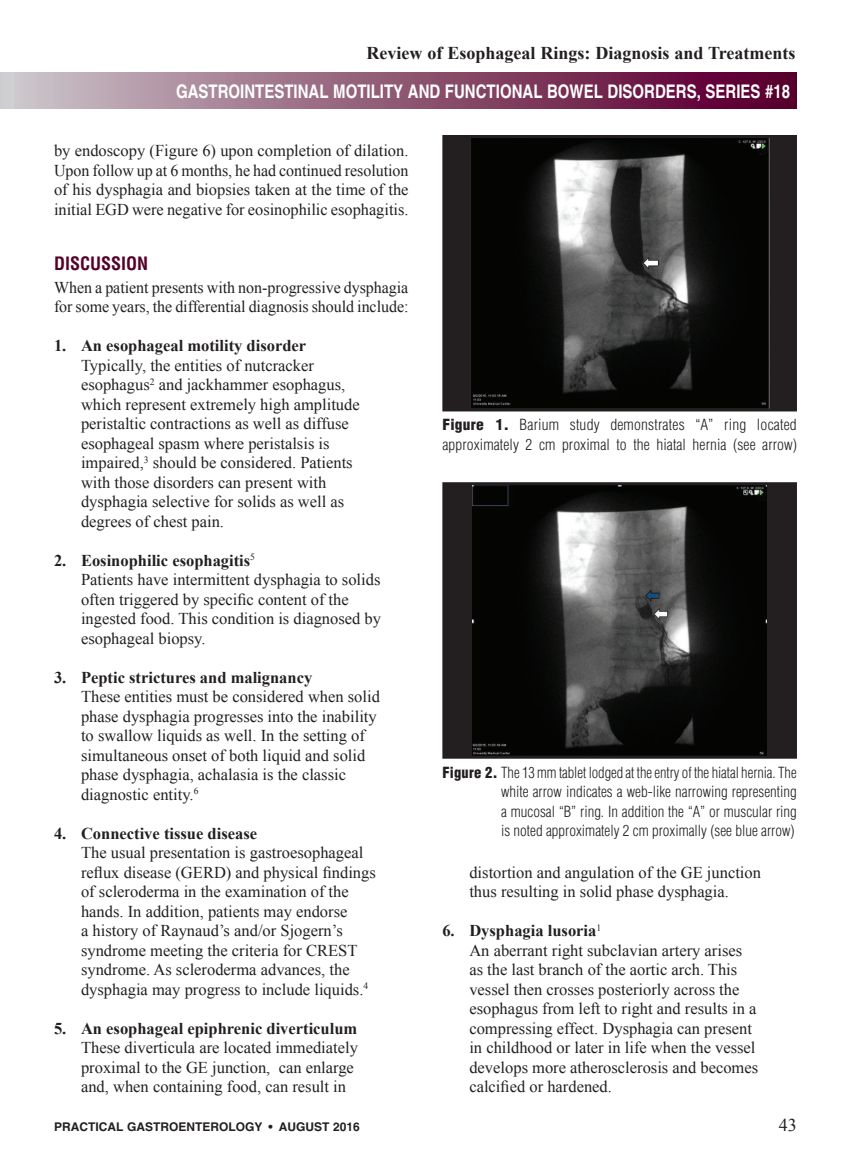
<style>
.page{position:relative;width:851px;height:1161px;background:#fff}
.page>*{position:absolute;margin:0;border:0;box-sizing:border-box;transform-origin:0 0}
.t1{font:700 18.75px "Helvetica";color:#fff;scale:.8 1}
.t2{font:700 18px "Times New Roman";color:#231f20}
._1_Head{font:700 condensed 18px "Helvetica";color:#540028}
.A_Bottom_Title_Page{font:18px "Times New Roman";color:#231f20}
.A_Body_Copy{font:16.5px/19.5px "Times New Roman";color:#231f20}
.A_Body_Copy-1st_P{font:16.5px/19.5px "Times New Roman";letter-spacing:-.005em;color:#231f20}
.A_Figure_Paragraph_S{font:300 condensed 15px/19.5px "Helvetica LT Std";letter-spacing:.005em;color:#231f20}
.A_Bottom_Title_Page-2{font:700 12px "Helvetica";color:#231f20}
.s1{font-weight:700}
.s2{font-weight:900}
</style>
<div class="page">
<div style="left:0;top:73px;width:796px;height:36px;background:linear-gradient(to right,#ccc4c8,#550026)"></div>
<div style="left:0;top:73px;width:14px;height:36px;background:#cfced1"></div>
<div style="left:444px;top:136px;width:351px;height:274px;background:#231f20"></div>
<img style="left:470px;top:139px;width:298px;height:268px">
<div style="left:442px;top:135px;width:355px;height:276px;border:3px solid #231f20"></div>
<div style="left:444px;top:484px;width:351px;height:273px;background:#231f20"></div>
<img style="left:473px;top:486px;width:293px;height:269px">
<div style="left:442px;top:482px;width:355px;height:277px;border:3px solid #231f20"></div>
<p class="t2" style="left:366px;top:40px;width:430px">Review of Esophageal Rings: Diagnosis and Treatments</p>
<p class="t1" style="left:176px;top:79px;width:769px">GASTROINTESTINAL MOTILITY AND FUNCTIONAL BOWEL DISORDERS, SERIES #18</p>
<p class="A_Body_Copy" style="left:54px;top:140px;width:356px;text-align:justify">by endoscopy (Figure 6) upon completion of dilation.<br>Upon follow up at 6 months, he had continued resolution of his dysphagia and biopsies taken at the time of the initial EGD were negative for eosinophilic esophagitis.</p>
<p class="_1_Head" style="left:54px;top:252px;width:96px">DISCUSSION</p>
<p class="A_Body_Copy-1st_P" style="left:54px;top:277px;width:356px">When a patient presents with non-progressive dysphagia for some years, the differential diagnosis should include:</p>
<p class="A_Body_Copy" style="left:81px;top:335px;width:280px;text-indent:-27px"><span class="s1">1. An esophageal motility disorder </span>Typically, the entities of nutcracker esophagus<sup>2</sup> and jackhammer esophagus, which represent extremely high amplitude peristaltic contractions as well as diffuse esophageal spasm where peristalsis is impaired,<sup>3</sup> should be considered. Patients with those disorders can present with dysphagia selective for solids as well as degrees of chest pain.</p>
<p class="A_Body_Copy" style="left:81px;top:550px;width:301px;text-indent:-27px"><span class="s1">2. Eosinophilic esophagitis</span><sup>5<br></sup>Patients have intermittent dysphagia to solids often triggered by specific content of the ingested food. This condition is diagnosed by esophageal biopsy.</p>
<p class="A_Body_Copy" style="left:81px;top:667px;width:300px;text-indent:-27px"><span class="s1">3. Peptic strictures and malignancy<br></span>These entities must be considered when solid phase dysphagia progresses into the inability to swallow liquids as well. In the setting of simultaneous onset of both liquid and solid phase dysphagia, achalasia is the classic diagnostic entity.<sup>6</sup></p>
<p class="A_Body_Copy" style="left:81px;top:823px;width:296px;text-indent:-27px"><span class="s1">4. Connective tissue disease<br></span>The usual presentation is gastroesophageal reflux disease (GERD) and physical findings of scleroderma in the examination of the hands. In addition, patients may endorse<br>a history of Raynaud’s and/or Sjogern’s syndrome meeting the criteria for CREST syndrome. As scleroderma advances, the dysphagia may progress to include liquids.<sup>4</sup></p>
<p class="A_Body_Copy" style="left:81px;top:1018px;width:278px;text-indent:-27px"><span class="s1">5. An esophageal epiphrenic diverticulum </span>These diverticula are located immediately proximal to the GE junction, can enlarge and, when containing food, can result in</p>
<p class="A_Figure_Paragraph_S" style="left:442px;top:415px;width:356px"><span class="s2">Figure 1.</span> Barium study demonstrates “A” ring located approximately 2 cm proximal to the hiatal hernia (see arrow)</p>
<p class="A_Figure_Paragraph_S" style="left:501px;top:762px;width:297px;text-align:justify;text-indent:-59px"><span class="s2">Figure 2.</span> The 13 mm tablet lodged at the entry of the hiatal hernia. The white arrow indicates a web-like narrowing representing a mucosal “B” ring. In addition the “A” or muscular ring is noted approximately 2 cm proximally (see blue arrow)</p>
<p class="A_Body_Copy" style="left:469px;top:862px;width:293px">distortion and angulation of the GE junction thus resulting in solid phase dysphagia.</p>
<p class="A_Body_Copy" style="left:469px;top:920px;width:290px;text-indent:-27px"><span class="s1">6. Dysphagia lusoria</span><sup>1<br></sup>An aberrant right subclavian artery arises as the last branch of the aortic arch. This vessel then crosses posteriorly across the esophagus from left to right and results in a compressing effect. Dysphagia can present in childhood or later in life when the vessel develops more atherosclerosis and becomes calcified or hardened.</p>
<p class="A_Bottom_Title_Page-2" style="left:54px;top:1119px;width:307px">PRACTICAL GASTROENTEROLOGY • AUGUST 2016</p>
<p class="A_Bottom_Title_Page" style="left:778px;top:1113px;width:19px">43</p>
</div>
